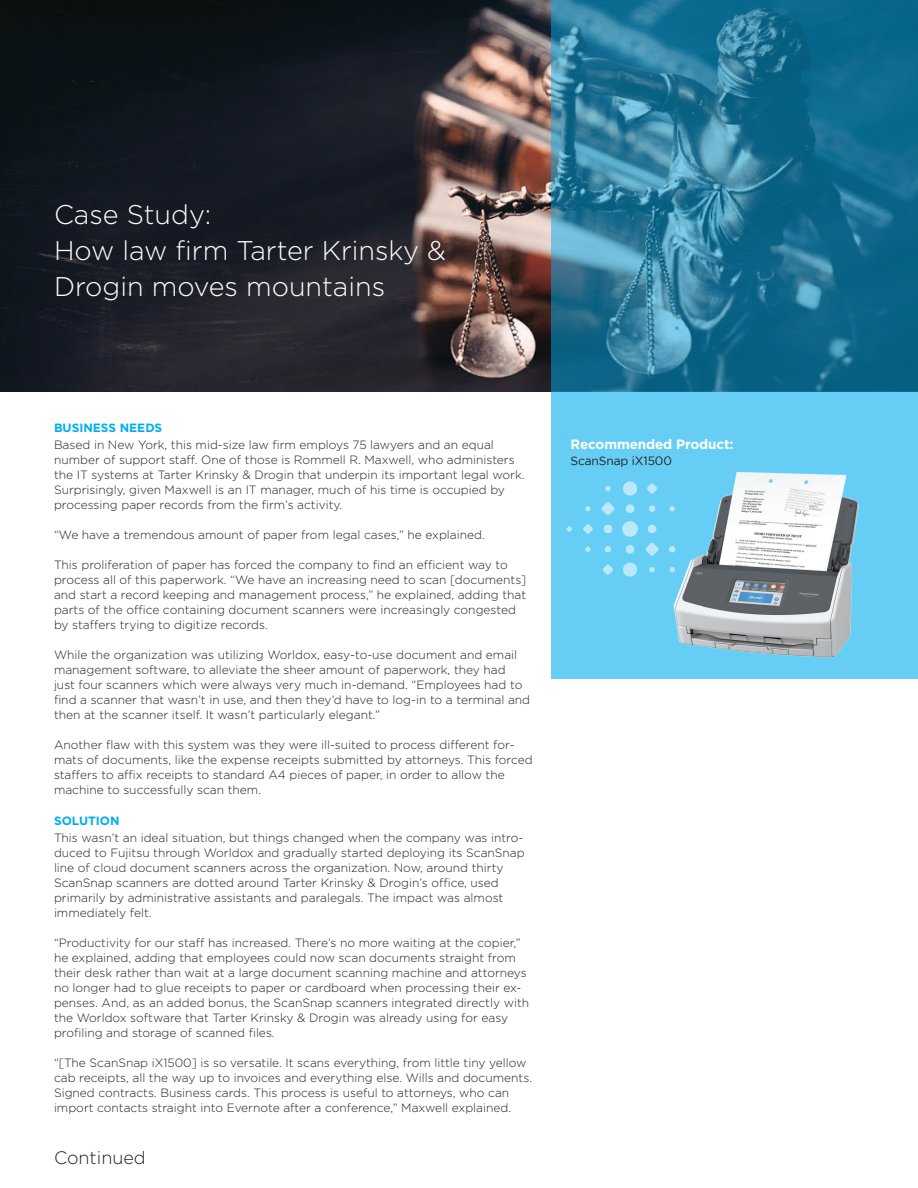
<style>
.page{position:relative;width:918px;height:1188px;background:#fff}
.page>*{position:absolute;margin:0;border:0;box-sizing:border-box;transform-origin:0 0}
.t1{font:300 27px/36px "Gotham";color:#fff}
.t2{font:300 18px "Gotham";color:#231f20}
.t3{font:700 13.5px "Gotham";letter-spacing:-.01em;color:#fff}
.t4{font:300 12px/15px "Gotham";color:#231f20}
.t5{font:700 12px "Gotham";color:#00aeef}
.t6{font:12px "Gotham";letter-spacing:-.01em;color:#231f20}
</style>
<div class="page">
<img style="left:0;top:0;width:551px;height:392px">
<div style="left:551px;top:392px;width:367px;height:287px;background:#66cef5"></div>
<svg style="left:551px;top:0;width:367px;height:392px;background:#217495"></svg>
<img style="left:566px;top:481px;width:93px;height:96px">
<img style="left:669px;top:471px;width:190px;height:187px">
<h1 class="t1" style="left:54px;top:196px;width:394px">Case Study:<br>How law firm Tarter Krinsky &amp;<br>Drogin moves mountains</h1>
<p class="t5" style="left:54px;top:421px;width:110px">BUSINESS NEEDS</p>
<p class="t4" style="left:54px;top:437px;width:472px">Based in New York, this mid-size law firm employs 75 lawyers and an equal number of support staff. One of those is Rommell R. Maxwell, who administers the IT systems at Tarter Krinsky &amp; Drogin that underpin its important legal work.<br>Surprisingly, given Maxwell is an IT manager, much of his time is occupied by processing paper records from the firm’s activity.</p>
<p class="t4" style="left:54px;top:527px;width:432px">“We have a tremendous amount of paper from legal cases,” he explained.</p>
<p class="t4" style="left:54px;top:557px;width:474px">This proliferation of paper has forced the company to find an efficient way to process all of this paperwork. “We have an increasing need to scan [documents] and start a record keeping and management process,” he explained, adding that parts of the office containing document scanners were increasingly congested by staffers trying to digitize records.</p>
<p class="t4" style="left:54px;top:647px;width:478px">While the organization was utilizing Worldox, easy-to-use document and email management software, to alleviate the sheer amount of paperwork, they had<br>just four scanners which were always very much in-demand. “Employees had to find a scanner that wasn’t in use, and then they’d have to log-in to a terminal and then at the scanner itself. It wasn’t particularly elegant.”</p>
<p class="t4" style="left:54px;top:737px;width:480px">Another flaw with this system was they were ill-suited to process different for&shy;mats of documents, like the expense receipts submitted by attorneys. This forced staffers to affix receipts to standard A4 pieces of paper, in order to allow the machine to successfully scan them.</p>
<p class="t5" style="left:54px;top:814px;width:67px">SOLUTION</p>
<p class="t4" style="left:54px;top:830px;width:472px">This wasn’t an ideal situation, but things changed when the company was intro&shy;duced to Fujitsu through Worldox and gradually started deploying its ScanSnap line of cloud document scanners across the organization. Now, around thirty ScanSnap scanners are dotted around Tarter Krinsky &amp; Drogin’s office, used primarily by administrative assistants and paralegals. The impact was almost immediately felt.</p>
<p class="t4" style="left:54px;top:935px;width:477px">“Productivity for our staff has increased. There’s no more waiting at the copier,” he explained, adding that employees could now scan documents straight from their desk rather than wait at a large document scanning machine and attorneys no longer had to glue receipts to paper or cardboard when processing their ex&shy;penses. And, as an added bonus, the ScanSnap scanners integrated directly with the Worldox software that Tarter Krinsky &amp; Drogin was already using for easy profiling and storage of scanned files.</p>
<p class="t4" style="left:54px;top:1055px;width:480px">“[The ScanSnap iX1500] is so versatile. It scans everything, from little tiny yellow cab receipts, all the way up to invoices and everything else. Wills and documents.<br>Signed contracts. Business cards. This process is useful to attorneys, who can import contacts straight into Evernote after a conference,” Maxwell explained.</p>
<h2 class="t2" style="left:54px;top:1148px;width:93px">Continued</h2>
<p class="t3" style="left:571px;top:436px;width:164px">Recommended Product:</p>
<p class="t6" style="left:571px;top:454px;width:103px">ScanSnap iX1500</p>
</div>
